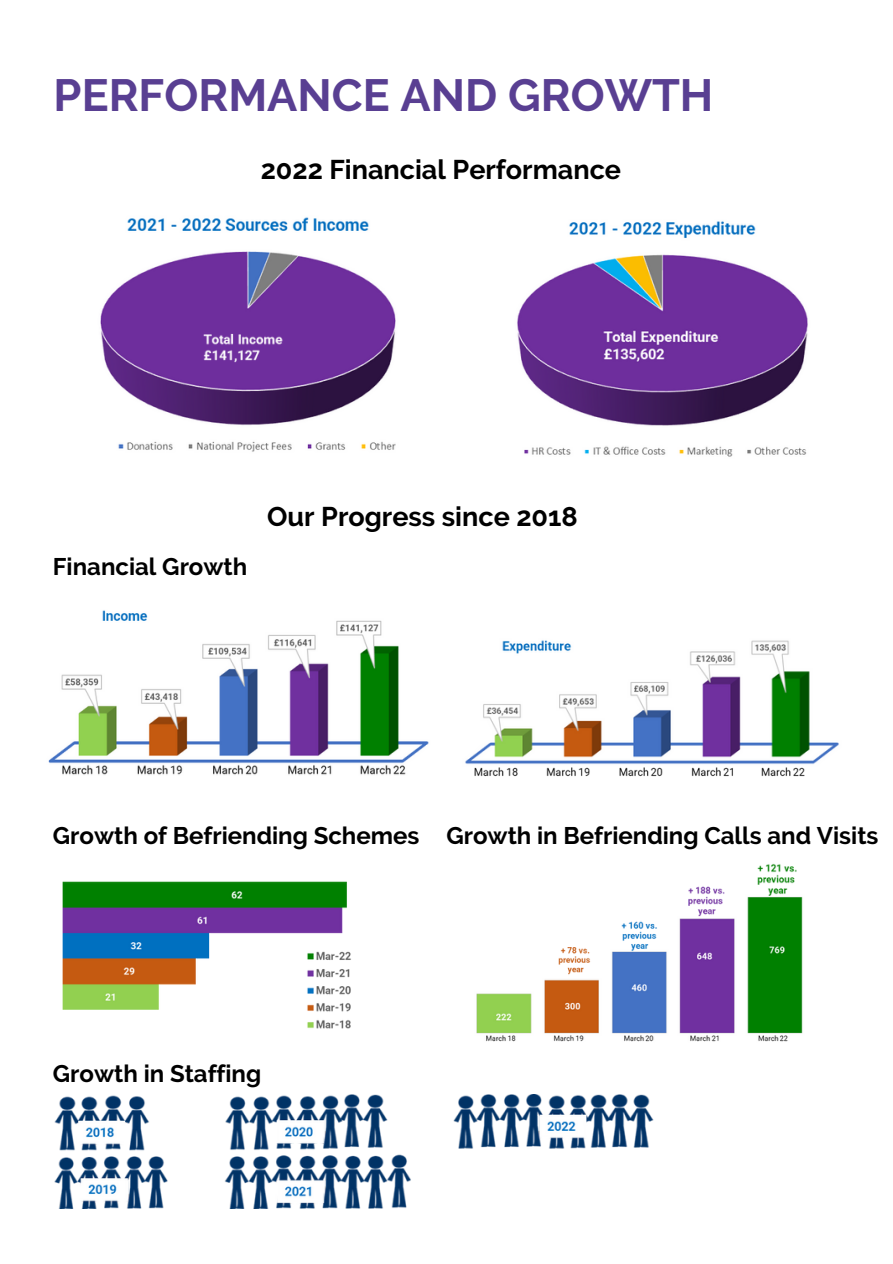
<style>
.page{position:relative;width:893px;height:1264px;background:#fff}
.page>*{position:absolute;margin:0;border:0;box-sizing:border-box;transform-origin:0 0}
.t1{font:700 45px "Raleway";color:#593f92}
.t2{font:700 27px "Raleway";color:#000}
.t3{font:700 24px "Raleway";color:#000}
</style>
<div class="page">
<img style="left:48px;top:610px;width:381px;height:165px">
<img style="left:465px;top:640px;width:374px;height:124px">
<img style="left:468px;top:762px;width:349px;height:15px">
<img style="left:100px;top:217px;width:296px;height:235px">
<img style="left:517px;top:221px;width:291px;height:236px">
<img style="left:195px;top:327px;width:99px;height:41px">
<img style="left:476px;top:897px;width:327px;height:145px">
<img style="left:553px;top:942px;width:44px;height:35px">
<img style="left:612px;top:917px;width:54px;height:37px">
<img style="left:682px;top:886px;width:48px;height:33px">
<img style="left:751px;top:863px;width:52px;height:36px">
<img style="left:62px;top:881px;width:289px;height:148px">
<img style="left:54px;top:1094px;width:600px;height:114px">
<h1 class="t1" style="left:54px;top:69px;width:661px">PERFORMANCE AND GROWTH</h1>
<p class="t2" style="left:261px;top:153px;width:362px">2022 Financial Performance</p>
<p class="t3" style="left:53px;top:552px;width:196px">Financial Growth</p>
<p class="t2" style="left:267px;top:501px;width:312px">Our Progress since 2018</p>
<p class="t3" style="left:53px;top:821px;width:368px">Growth of Befriending Schemes</p>
<p class="t3" style="left:446px;top:821px;width:433px">Growth in Befriending Calls and Visits</p>
<p class="t3" style="left:53px;top:1059px;width:210px">Growth in Staffing</p>
</div>
